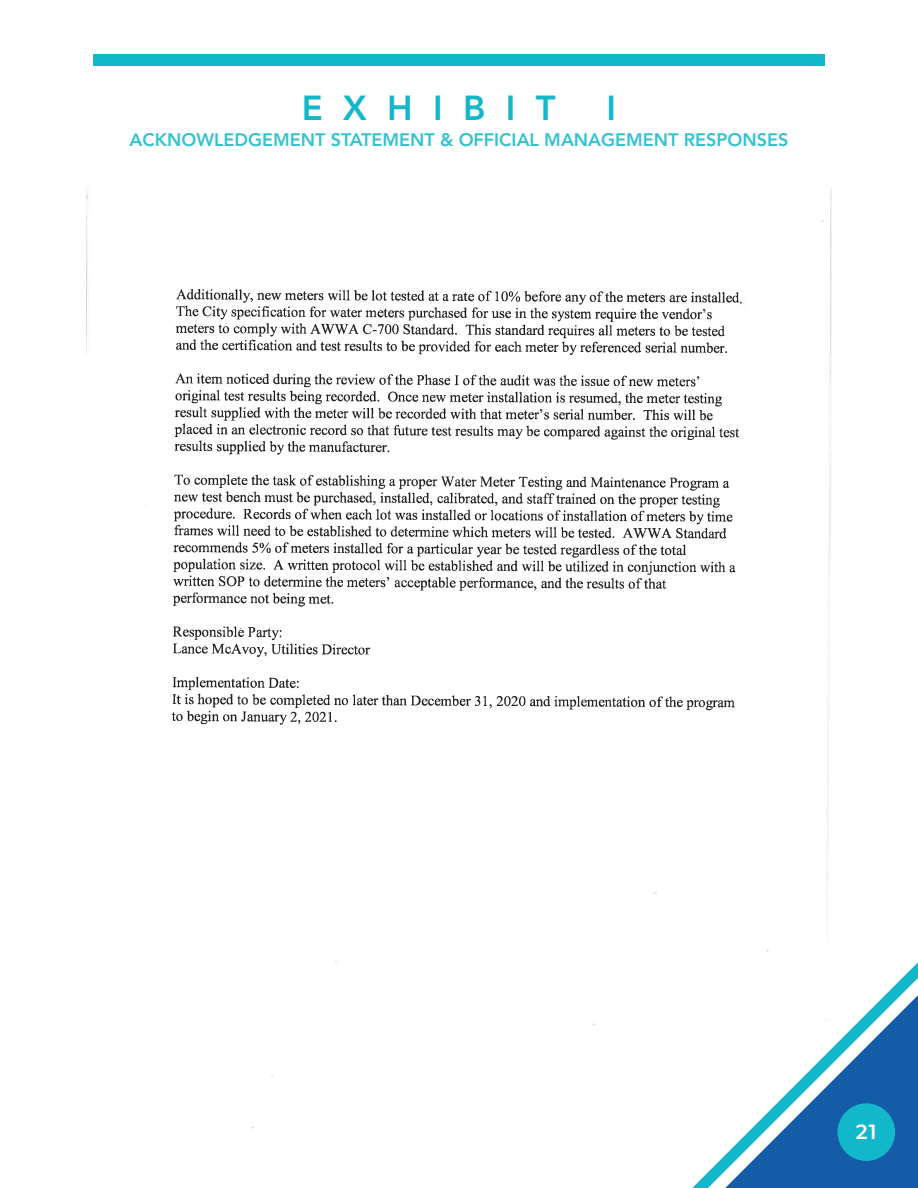
<style>
.page{position:relative;width:918px;height:1188px;background:#fff}
.page>*{position:absolute;margin:0;border:0;box-sizing:border-box;transform-origin:0 0}
.t1{font:800 34.5px "Avenir";letter-spacing:.59em;color:#12b7ca}
.t2{font:600 20.55px "Montserrat";color:#fff}
.t3{font:800 18px "Avenir";color:#36c2d2}
</style>
<div class="page">
<img style="left:172px;top:290px;width:566px;height:434px">
<div style="left:93px;top:55px;width:732px;height:11px;background:#12b7ca"></div>
<svg style="left:692px;top:967px;width:226px;height:221px"></svg>
<div style="left:837px;top:1103px;width:58px;height:58px;background:#12b7ca;border-radius:50%"></div>
<p class="t1" style="left:302px;top:88px;width:255px">EXHIBIT</p>
<p class="t1" style="left:607px;top:88px;width:11px">I</p>
<p class="t3" style="left:129px;top:129px;width:661px">ACKNOWLEDGEMENT STATEMENT &amp; OFFICIAL MANAGEMENT RESPONSES</p>
<p class="t2" style="left:856px;top:1117px;width:22px">21</p>
</div>
